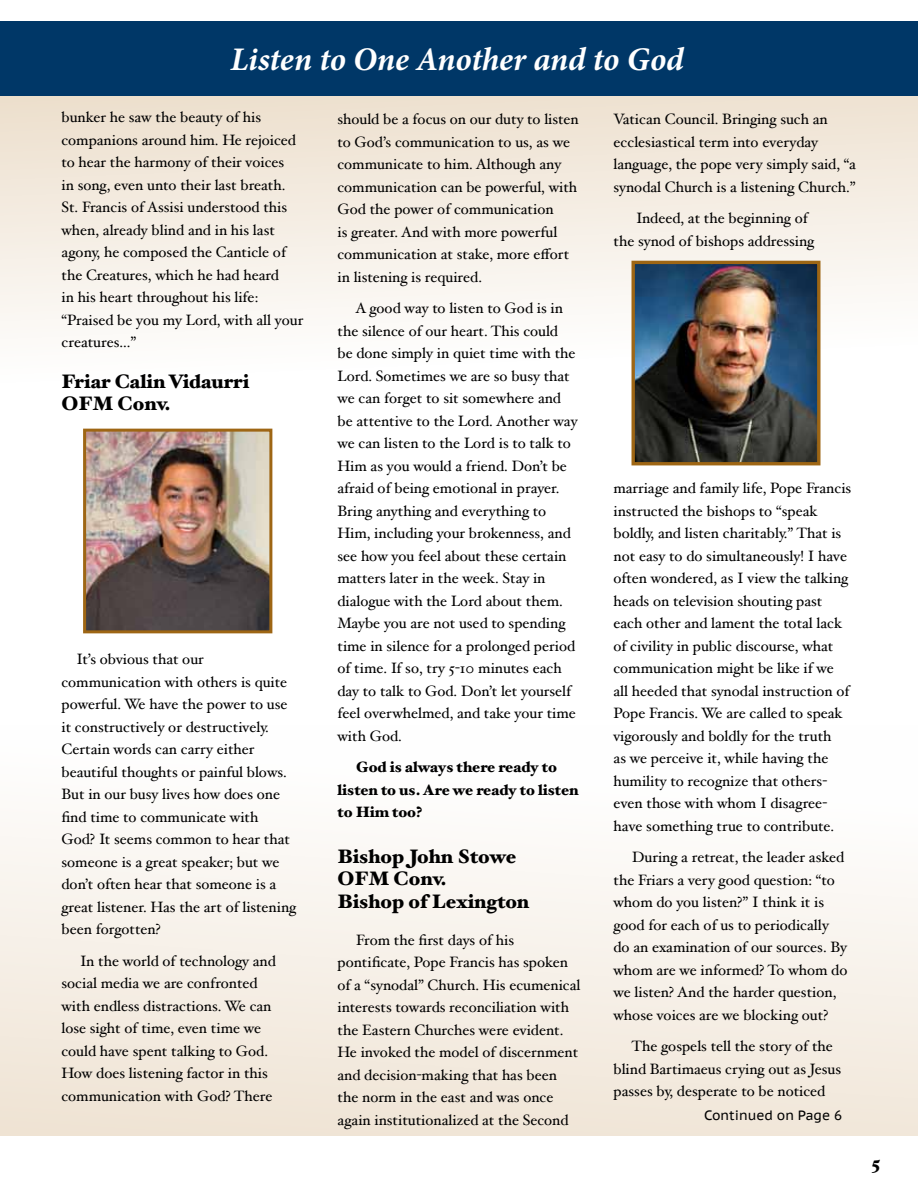
<style>
.page{position:relative;width:918px;height:1188px;background:#fff}
.page>*{position:absolute;margin:0;border:0;box-sizing:border-box;transform-origin:0 0}
.t1{font:italic 700 33px "Minion Pro";letter-spacing:-.005em;color:#fff}
.t2{font:900 19.5px/22.5px "Hoefler Text";color:#000}
.t3{font:900 18px "Hoefler Text";color:#000}
.t4{font:15px/22.5px "Hoefler Text";color:#000}
.t5{font:900 15px/22.5px "Hoefler Text";color:#000}
.t6{font:13.5px "PT Sans Caption";color:#000}
</style>
<div class="page">
<div style="left:0;top:725px;width:918px;height:411px;background:linear-gradient(to bottom,#fff,#f0e5d6)"></div>
<svg style="left:0;top:95px;width:918px;height:300px"></svg>
<div style="left:0;top:21px;width:918px;height:74px;background:#003767"></div>
<img style="left:636px;top:265px;width:180px;height:196px">
<div style="left:632px;top:261px;width:188px;height:204px;border:3px solid #9e6614"></div>
<img style="left:87px;top:433px;width:181px;height:196px">
<div style="left:83px;top:429px;width:189px;height:204px;border:3px solid #9e6614"></div>
<h1 class="t1" style="left:230px;top:36px;width:455px">Listen to One Another and to God</h1>
<p class="t4" style="left:62px;top:106px;width:243px">bunker he saw the beauty of his companions around him. He rejoiced to hear the harmony of their voices<br>in song, even unto their last breath.<br>St. Francis of Assisi understood this when, already blind and in his last agony, he composed the Canticle of the Creatures, which he had heard<br>in his heart throughout his life: “Praised be you my Lord, with all your creatures...”</p>
<h2 class="t2" style="left:62px;top:370px;width:189px">Friar Calin Vidaurri<br>OFM Conv.</h2>
<p class="t4" style="left:62px;top:648px;width:236px;text-indent:15px">It’s obvious that our communication with others is quite powerful. We have the power to use it constructively or destructively.<br>Certain words can carry either beautiful thoughts or painful blows.<br>But in our busy lives how does one find time to communicate with<br>God? It seems common to hear that someone is a great speaker; but we don’t often hear that someone is a great listener. Has the art of listening been forgotten?</p>
<p class="t4" style="left:62px;top:949px;width:216px;text-indent:19px">In the world of technology and social media we are confronted with endless distractions. We can lose sight of time, even time we could have spent talking to God.<br>How does listening factor in this communication with God? There</p>
<p class="t4" style="left:338px;top:108px;width:243px">should be a focus on our duty to listen to God’s communication to us, as we communicate to him. Although any communication can be powerful, with God the power of communication<br>is greater. And with more powerful communication at stake, more effort in listening is required.</p>
<p class="t4" style="left:338px;top:297px;width:242px;text-indent:18px">A good way to listen to God is in the silence of our heart. This could<br>be done simply in quiet time with the Lord. Sometimes we are so busy that we can forget to sit somewhere and be attentive to the Lord. Another way we can listen to the Lord is to talk to Him as you would a friend. Don’t be afraid of being emotional in prayer.<br>Bring anything and everything to Him, including your brokenness, and see how you feel about these certain matters later in the week. Stay in dialogue with the Lord about them.<br>Maybe you are not used to spending time in silence for a prolonged period of time. If so, try 5-10 minutes each day to talk to God. Don’t let yourself feel overwhelmed, and take your time with God.</p>
<p class="t5" style="left:338px;top:756px;width:243px;text-indent:19px">God is always there ready to listen to us. Are we ready to listen to Him too?</p>
<h2 class="t2" style="left:338px;top:845px;width:193px">Bishop John Stowe<br>OFM Conv.<br>Bishop of Lexington</h2>
<p class="t4" style="left:338px;top:928px;width:244px;text-indent:19px">From the first days of his pontificate, Pope Francis has spoken of a “synodal” Church. His ecumenical interests towards reconciliation with the Eastern Churches were evident.<br>He invoked the model of discernment and decision-making that has been the norm in the east and was once again institutionalized at the Second</p>
<p class="t4" style="left:614px;top:108px;width:244px">Vatican Council. Bringing such an ecclesiastical term into everyday language, the pope very simply said, “a synodal Church is a listening Church.”</p>
<p class="t4" style="left:614px;top:207px;width:202px;text-indent:22px">Indeed, at the beginning of the synod of bishops addressing</p>
<p class="t4" style="left:614px;top:477px;width:239px">marriage and family life, Pope Francis instructed the bishops to “speak boldly, and listen charitably.” That is not easy to do simultaneously! I have often wondered, as I view the talking heads on television shouting past each other and lament the total lack of civility in public discourse, what communication might be like if we all heeded that synodal instruction of Pope Francis. We are called to speak vigorously and boldly for the truth<br>as we perceive it, while having the humility to recognize that others&shy;even those with whom I disagree&shy;have something true to contribute.</p>
<p class="t4" style="left:614px;top:846px;width:235px;text-indent:19px">During a retreat, the leader asked the Friars a very good question: “to whom do you listen?” I think it is good for each of us to periodically do an examination of our sources. By whom are we informed? To whom do we listen? And the harder question, whose voices are we blocking out?</p>
<p class="t4" style="left:614px;top:1035px;width:229px;text-indent:18px">The gospels tell the story of the blind Bartimaeus crying out as Jesus passes by, desperate to be noticed</p>
<p class="t6" style="left:704px;top:1107px;width:139px">Continued on Page 6</p>
<p class="t3" style="left:872px;top:1153px;width:11px">5</p>
</div>
